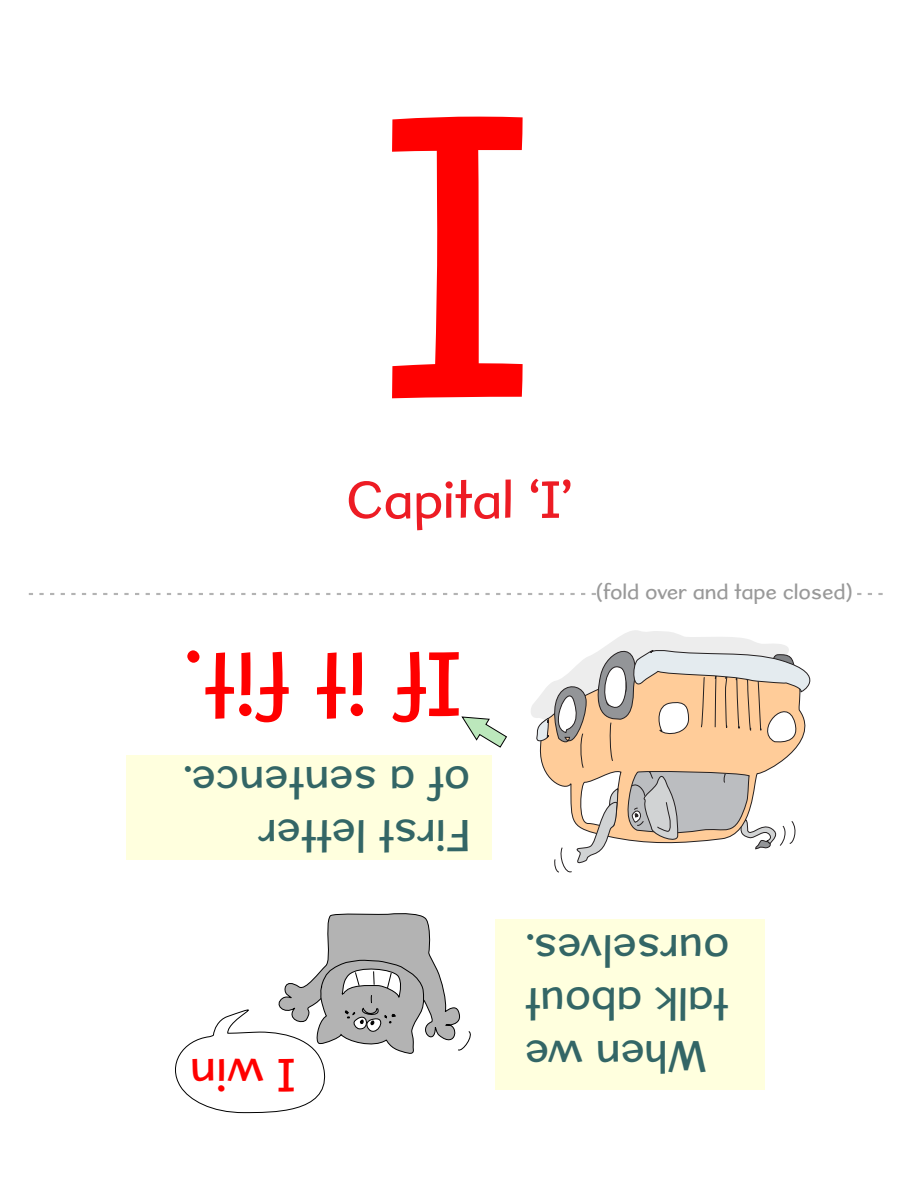
<style>
.page{position:relative;width:918px;height:1188px;background:#fff}
.page>*{position:absolute;margin:0;border:0;box-sizing:border-box;transform-origin:0 0}
.t1{font:403.05px "Sweater School Rg";color:#f00}
.t2{font:91.65px "Sweater School Rg";color:#f00}
.t3{font:52.5px "Sweater School Rg";color:#ed1c24}
.t4{font:46.95px "Sweater School Rg";color:#f00}
.t5{font:45px/52.8px "Sweater School Rg";color:#366;text-align:center}
.t6{font:21.15px "Sweater School Rg";color:#999}
</style>
<div class="page">
<div style="left:495px;top:920px;width:270px;height:170px;background:#ffffde"></div>
<div style="left:126px;top:755px;width:366px;height:105px;background:#ffffde"></div>
<svg style="left:531px;top:630px;width:280px;height:243px"></svg>
<svg style="left:175px;top:913px;width:296px;height:201px"></svg>
<svg style="left:461px;top:716px;width:46px;height:32px"></svg>
<svg style="left:29px;top:593px;width:854px;height:2px"></svg>
<div style="left:596px;top:580px;width:260px;height:24px;background:#fff"></div>
<h1 class="t1" style="left:384px;top:96px;width:150px">I</h1>
<p class="t3" style="left:346px;top:479px;width:228px">Capital ‘I’</p>
<h2 class="t2" style="left:461px;top:721px;width:279px;rotate:-180deg">If it fit.</h2>
<p class="t5" style="left:470px;top:858px;width:289px;text-align:left;rotate:-180deg">First letter<br>of a sentence.</p>
<p class="t6" style="left:596px;top:584px;width:259px">(fold over and tape closed)</p>
<p class="t4" style="left:295px;top:1094px;width:106px;rotate:-180deg">I win</p>
<p class="t5" style="left:730px;top:1079px;width:206px;rotate:-180deg">When we talk about ourselves.</p>
</div>
